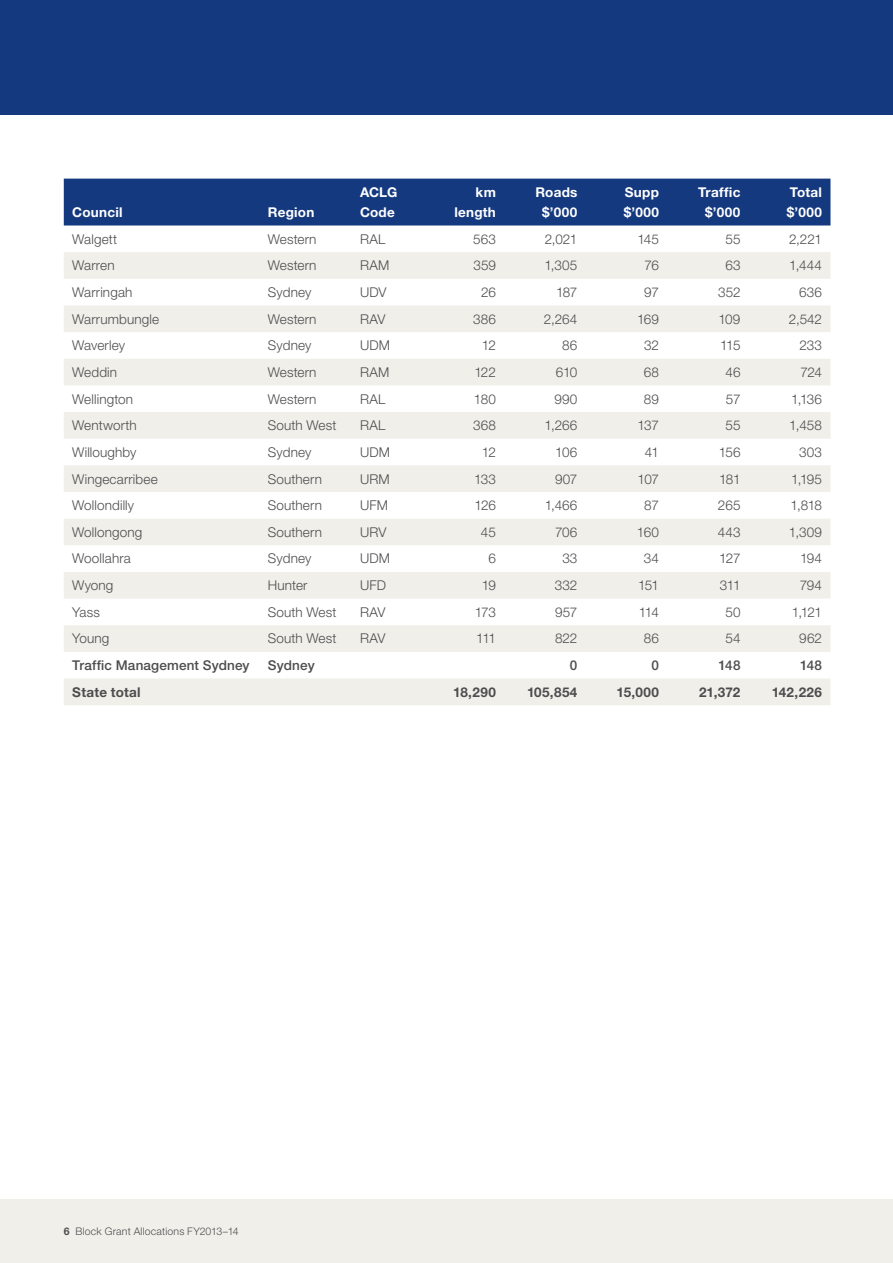
<style>
.page{position:relative;width:893px;height:1263px;background:#fff}
.page>*{position:absolute;margin:0;border:0;box-sizing:border-box;transform-origin:0 0}
.body_copy{font:300 13.5px "Helvetica Neue LT Pro";letter-spacing:.01em;color:#4d4d4f}
.Table_header{font:700 13.5px/20.2px "Helvetica Neue LT Pro";letter-spacing:.02em;color:#fff}
.body_copy-2{font:700 13.5px "Helvetica Neue LT Pro";letter-spacing:.02em;color:#4d4d4f}
.body_copy-3{font:500 13.5px "Helvetica Neue LT Pro";letter-spacing:.01em;color:#4d4d4f}
.t1{font:300 10.5px "Helvetica Neue LT Pro";letter-spacing:.02em;color:#4d4d4f}
.s1{font-weight:700}
</style>
<div class="page">
<div style="left:0;top:1199px;width:893px;height:64px;background:#f1efe9"></div>
<div style="left:0;top:0;width:893px;height:115px;background:#15397f"></div>
<div style="left:64px;top:179px;width:766px;height:46px;background:#15397f"></div>
<svg style="left:64px;top:252px;width:766px;height:453px;fill:#f1efe9"></svg>
<p class="Table_header" style="left:72px;top:202px;width:52px">Council</p>
<p class="Table_header" style="left:268px;top:202px;width:48px">Region</p>
<p class="Table_header" style="left:360px;top:181px;width:39px">ACLG<br>Code</p>
<p class="Table_header" style="left:454px;top:181px;width:43px;text-align:right">km length</p>
<p class="Table_header" style="left:535px;top:181px;width:44px;text-align:center">Roads $’000</p>
<p class="Table_header" style="left:624px;top:181px;width:37px">Supp $’000</p>
<p class="Table_header" style="left:698px;top:181px;width:44px;text-align:center">Traffic $’000</p>
<p class="Table_header" style="left:787px;top:181px;width:37px">Total $’000</p>
<p class="body_copy" style="left:72px;top:231px;width:46px">Walgett</p>
<p class="body_copy" style="left:268px;top:231px;width:50px">Western</p>
<p class="body_copy" style="left:360px;top:231px;width:27px">RAL</p>
<p class="body_copy" style="left:473px;top:231px;width:24px">563</p>
<p class="body_copy" style="left:545px;top:231px;width:34px">2,021</p>
<p class="body_copy" style="left:637px;top:231px;width:23px">145</p>
<p class="body_copy" style="left:725px;top:231px;width:17px">55</p>
<p class="body_copy" style="left:789px;top:231px;width:34px">2,221</p>
<p class="body_copy" style="left:72px;top:257px;width:44px">Warren</p>
<p class="body_copy" style="left:268px;top:257px;width:50px">Western</p>
<p class="body_copy" style="left:360px;top:257px;width:31px">RAM</p>
<p class="body_copy" style="left:473px;top:257px;width:24px">359</p>
<p class="body_copy" style="left:544px;top:257px;width:35px">1,305</p>
<p class="body_copy" style="left:644px;top:257px;width:16px">76</p>
<p class="body_copy" style="left:725px;top:257px;width:17px">63</p>
<p class="body_copy" style="left:789px;top:257px;width:34px">1,444</p>
<p class="body_copy" style="left:72px;top:284px;width:62px">Warringah</p>
<p class="body_copy" style="left:268px;top:284px;width:45px">Sydney</p>
<p class="body_copy" style="left:360px;top:284px;width:28px">UDV</p>
<p class="body_copy" style="left:481px;top:284px;width:16px">26</p>
<p class="body_copy" style="left:556px;top:284px;width:23px">187</p>
<p class="body_copy" style="left:644px;top:284px;width:16px">97</p>
<p class="body_copy" style="left:718px;top:284px;width:24px">352</p>
<p class="body_copy" style="left:799px;top:284px;width:24px">636</p>
<p class="body_copy" style="left:72px;top:311px;width:88px">Warrumbungle</p>
<p class="body_copy" style="left:268px;top:311px;width:50px">Western</p>
<p class="body_copy" style="left:360px;top:311px;width:27px">RAV</p>
<p class="body_copy" style="left:473px;top:311px;width:24px">386</p>
<p class="body_copy" style="left:544px;top:311px;width:35px">2,264</p>
<p class="body_copy" style="left:637px;top:311px;width:23px">169</p>
<p class="body_copy" style="left:718px;top:311px;width:24px">109</p>
<p class="body_copy" style="left:789px;top:311px;width:35px">2,542</p>
<p class="body_copy" style="left:72px;top:337px;width:54px">Waverley</p>
<p class="body_copy" style="left:268px;top:337px;width:45px">Sydney</p>
<p class="body_copy" style="left:360px;top:337px;width:32px">UDM</p>
<p class="body_copy" style="left:482px;top:337px;width:16px">12</p>
<p class="body_copy" style="left:562px;top:337px;width:17px">86</p>
<p class="body_copy" style="left:644px;top:337px;width:16px">32</p>
<p class="body_copy" style="left:720px;top:337px;width:22px">115</p>
<p class="body_copy" style="left:799px;top:337px;width:24px">233</p>
<p class="body_copy" style="left:72px;top:364px;width:46px">Weddin</p>
<p class="body_copy" style="left:268px;top:364px;width:50px">Western</p>
<p class="body_copy" style="left:360px;top:364px;width:31px">RAM</p>
<p class="body_copy" style="left:474px;top:364px;width:23px">122</p>
<p class="body_copy" style="left:556px;top:364px;width:23px">610</p>
<p class="body_copy" style="left:644px;top:364px;width:17px">68</p>
<p class="body_copy" style="left:725px;top:364px;width:17px">46</p>
<p class="body_copy" style="left:800px;top:364px;width:23px">724</p>
<p class="body_copy" style="left:72px;top:390px;width:62px">Wellington</p>
<p class="body_copy" style="left:268px;top:390px;width:50px">Western</p>
<p class="body_copy" style="left:360px;top:390px;width:27px">RAL</p>
<p class="body_copy" style="left:474px;top:390px;width:23px">180</p>
<p class="body_copy" style="left:554px;top:390px;width:24px">990</p>
<p class="body_copy" style="left:644px;top:390px;width:17px">89</p>
<p class="body_copy" style="left:726px;top:390px;width:16px">57</p>
<p class="body_copy" style="left:791px;top:390px;width:32px">1,136</p>
<p class="body_copy" style="left:72px;top:417px;width:66px">Wentworth</p>
<p class="body_copy" style="left:268px;top:417px;width:70px">South West</p>
<p class="body_copy" style="left:360px;top:417px;width:27px">RAL</p>
<p class="body_copy" style="left:473px;top:417px;width:24px">368</p>
<p class="body_copy" style="left:544px;top:417px;width:34px">1,266</p>
<p class="body_copy" style="left:638px;top:417px;width:23px">137</p>
<p class="body_copy" style="left:725px;top:417px;width:17px">55</p>
<p class="body_copy" style="left:789px;top:417px;width:34px">1,458</p>
<p class="body_copy" style="left:72px;top:444px;width:66px">Willoughby</p>
<p class="body_copy" style="left:268px;top:444px;width:45px">Sydney</p>
<p class="body_copy" style="left:360px;top:444px;width:32px">UDM</p>
<p class="body_copy" style="left:482px;top:444px;width:16px">12</p>
<p class="body_copy" style="left:555px;top:444px;width:24px">106</p>
<p class="body_copy" style="left:645px;top:444px;width:16px">41</p>
<p class="body_copy" style="left:719px;top:444px;width:23px">156</p>
<p class="body_copy" style="left:799px;top:444px;width:24px">303</p>
<p class="body_copy" style="left:72px;top:470px;width:87px">Wingecarribee</p>
<p class="body_copy" style="left:268px;top:470px;width:56px">Southern</p>
<p class="body_copy" style="left:360px;top:470px;width:31px">URM</p>
<p class="body_copy" style="left:474px;top:470px;width:23px">133</p>
<p class="body_copy" style="left:555px;top:470px;width:24px">907</p>
<p class="body_copy" style="left:637px;top:470px;width:23px">107</p>
<p class="body_copy" style="left:719px;top:470px;width:23px">181</p>
<p class="body_copy" style="left:791px;top:470px;width:32px">1,195</p>
<p class="body_copy" style="left:72px;top:497px;width:63px">Wollondilly</p>
<p class="body_copy" style="left:268px;top:497px;width:56px">Southern</p>
<p class="body_copy" style="left:360px;top:497px;width:29px">UFM</p>
<p class="body_copy" style="left:474px;top:497px;width:23px">126</p>
<p class="body_copy" style="left:545px;top:497px;width:34px">1,466</p>
<p class="body_copy" style="left:644px;top:497px;width:16px">87</p>
<p class="body_copy" style="left:718px;top:497px;width:24px">265</p>
<p class="body_copy" style="left:790px;top:497px;width:33px">1,818</p>
<p class="body_copy" style="left:72px;top:524px;width:72px">Wollongong</p>
<p class="body_copy" style="left:268px;top:524px;width:56px">Southern</p>
<p class="body_copy" style="left:360px;top:524px;width:28px">URV</p>
<p class="body_copy" style="left:481px;top:524px;width:17px">45</p>
<p class="body_copy" style="left:555px;top:524px;width:24px">706</p>
<p class="body_copy" style="left:637px;top:524px;width:24px">160</p>
<p class="body_copy" style="left:718px;top:524px;width:24px">443</p>
<p class="body_copy" style="left:789px;top:524px;width:35px">1,309</p>
<p class="body_copy" style="left:72px;top:550px;width:60px">Woollahra</p>
<p class="body_copy" style="left:268px;top:550px;width:45px">Sydney</p>
<p class="body_copy" style="left:360px;top:550px;width:32px">UDM</p>
<p class="body_copy" style="left:488px;top:550px;width:9px">6</p>
<p class="body_copy" style="left:562px;top:550px;width:17px">33</p>
<p class="body_copy" style="left:644px;top:550px;width:17px">34</p>
<p class="body_copy" style="left:719px;top:550px;width:23px">127</p>
<p class="body_copy" style="left:800px;top:550px;width:23px">194</p>
<p class="body_copy" style="left:72px;top:577px;width:43px">Wyong</p>
<p class="body_copy" style="left:268px;top:577px;width:41px">Hunter</p>
<p class="body_copy" style="left:360px;top:577px;width:27px">UFD</p>
<p class="body_copy" style="left:482px;top:577px;width:16px">19</p>
<p class="body_copy" style="left:555px;top:577px;width:24px">332</p>
<p class="body_copy" style="left:638px;top:577px;width:22px">151</p>
<p class="body_copy" style="left:720px;top:577px;width:22px">311</p>
<p class="body_copy" style="left:800px;top:577px;width:24px">794</p>
<p class="body_copy" style="left:72px;top:604px;width:29px">Yass</p>
<p class="body_copy" style="left:268px;top:604px;width:70px">South West</p>
<p class="body_copy" style="left:360px;top:604px;width:27px">RAV</p>
<p class="body_copy" style="left:475px;top:604px;width:23px">173</p>
<p class="body_copy" style="left:555px;top:604px;width:24px">957</p>
<p class="body_copy" style="left:639px;top:604px;width:22px">114</p>
<p class="body_copy" style="left:725px;top:604px;width:17px">50</p>
<p class="body_copy" style="left:792px;top:604px;width:32px">1,121</p>
<p class="body_copy" style="left:72px;top:630px;width:39px">Young</p>
<p class="body_copy" style="left:268px;top:630px;width:70px">South West</p>
<p class="body_copy" style="left:360px;top:630px;width:27px">RAV</p>
<p class="body_copy" style="left:476px;top:630px;width:21px">111</p>
<p class="body_copy" style="left:555px;top:630px;width:24px">822</p>
<p class="body_copy" style="left:644px;top:630px;width:17px">86</p>
<p class="body_copy" style="left:725px;top:630px;width:17px">54</p>
<p class="body_copy" style="left:799px;top:630px;width:24px">962</p>
<p class="body_copy-3" style="left:72px;top:657px;width:179px">Traffic Management Sydney</p>
<p class="body_copy-3" style="left:268px;top:657px;width:48px">Sydney</p>
<p class="body_copy-3" style="left:570px;top:657px;width:9px">0</p>
<p class="body_copy-3" style="left:651px;top:657px;width:9px">0</p>
<p class="body_copy-3" style="left:719px;top:657px;width:23px">148</p>
<p class="body_copy-3" style="left:800px;top:657px;width:23px">148</p>
<p class="body_copy-2" style="left:72px;top:683px;width:70px">State total</p>
<p class="body_copy-2" style="left:453px;top:683px;width:44px">18,290</p>
<p class="body_copy-2" style="left:527px;top:683px;width:52px">105,854</p>
<p class="body_copy-2" style="left:616px;top:683px;width:44px">15,000</p>
<p class="body_copy-2" style="left:699px;top:683px;width:43px">21,372</p>
<p class="body_copy-2" style="left:772px;top:683px;width:52px">142,226</p>
<p class="t1" style="left:64px;top:1225px;width:176px"><span class="s1">6</span> Block Grant Allocations FY2013–14</p>
</div>
